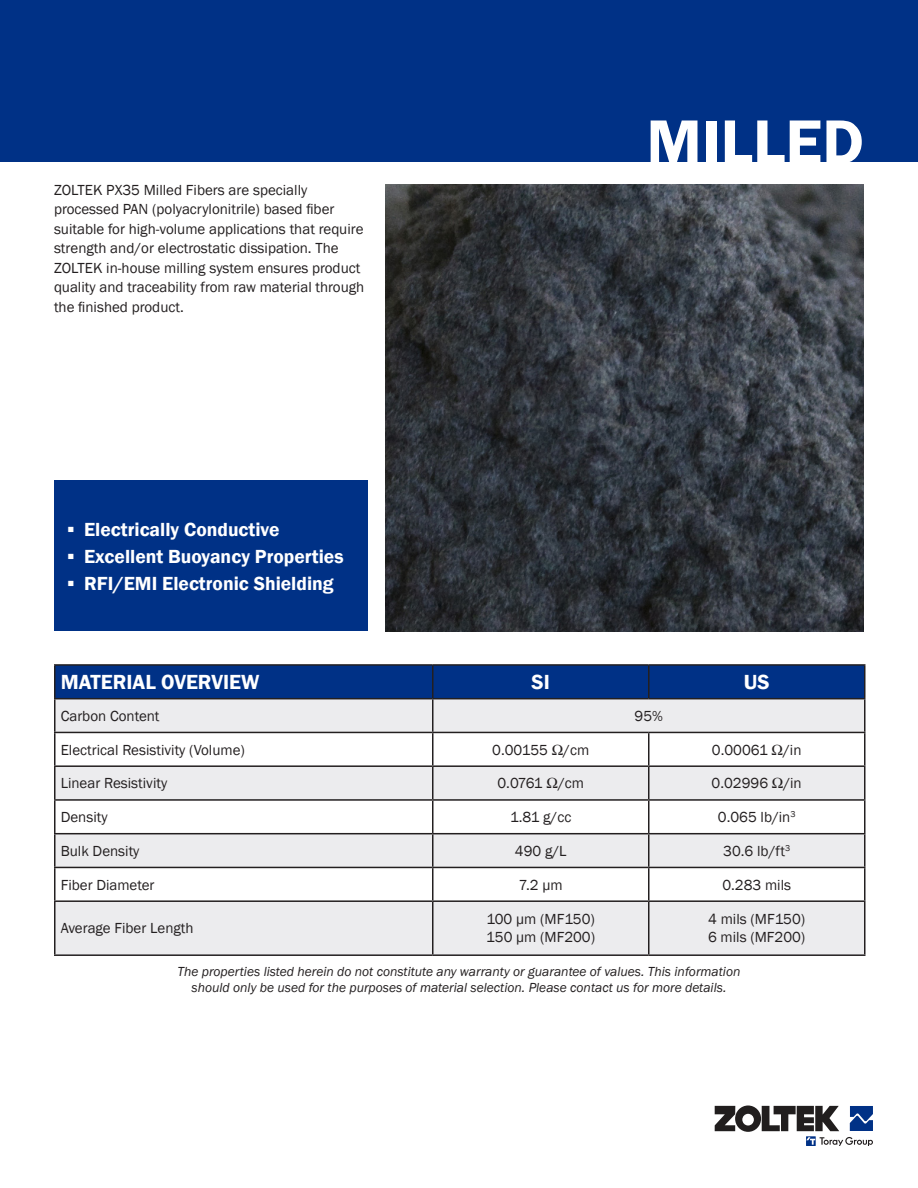
<style>
.page{position:relative;width:918px;height:1188px;background:#fff}
.page>*{position:absolute;margin:0;border:0;box-sizing:border-box;transform-origin:0 0}
.t1{font:600 64.5px "Franklin Gothic";color:#fff}
.t2{font:600 21px "Franklin Gothic";color:#fff}
.t3{font:600 19.5px "Franklin Gothic";color:#fff}
.t4{font:15px/19.5px "Franklin Gothic";color:#231f20}
.t5{font:italic 13.5px "Franklin Gothic";color:#231f20}
</style>
<div class="page">
<svg style="left:715px;top:1106px;width:158px;height:40px"></svg>
<div style="left:0;top:0;width:918px;height:162px;background:#003186"></div>
<div style="left:56px;top:666px;width:808px;height:32px;background:#003186"></div>
<svg style="left:56px;top:699px;width:808px;height:255px;fill:#ececee"></svg>
<hr style="left:54px;top:664px;width:379px;height:2px;background:#231f20">
<hr style="left:54px;top:666px;width:2px;height:32px;background:#231f20">
<hr style="left:433px;top:664px;width:216px;height:2px;background:#231f20">
<hr style="left:432px;top:666px;width:2px;height:32px;background:#231f20">
<hr style="left:649px;top:664px;width:217px;height:2px;background:#231f20">
<hr style="left:648px;top:666px;width:2px;height:32px;background:#231f20">
<hr style="left:864px;top:666px;width:2px;height:32px;background:#231f20">
<hr style="left:54px;top:698px;width:379px;height:1px;background:#231f20">
<hr style="left:54px;top:699px;width:2px;height:33px;background:#231f20">
<hr style="left:433px;top:698px;width:216px;height:1px;background:#231f20">
<hr style="left:432px;top:699px;width:2px;height:33px;background:#231f20">
<hr style="left:649px;top:698px;width:217px;height:1px;background:#231f20">
<hr style="left:864px;top:699px;width:2px;height:33px;background:#231f20">
<hr style="left:54px;top:732px;width:379px;height:1px;background:#231f20">
<hr style="left:54px;top:733px;width:2px;height:32px;background:#231f20">
<hr style="left:433px;top:732px;width:216px;height:1px;background:#231f20">
<hr style="left:432px;top:733px;width:2px;height:32px;background:#231f20">
<hr style="left:649px;top:732px;width:217px;height:1px;background:#231f20">
<hr style="left:648px;top:733px;width:2px;height:32px;background:#231f20">
<hr style="left:864px;top:733px;width:2px;height:32px;background:#231f20">
<hr style="left:54px;top:765px;width:379px;height:2px;background:#231f20">
<hr style="left:54px;top:767px;width:2px;height:32px;background:#231f20">
<hr style="left:433px;top:765px;width:216px;height:2px;background:#231f20">
<hr style="left:432px;top:767px;width:2px;height:32px;background:#231f20">
<hr style="left:649px;top:765px;width:217px;height:2px;background:#231f20">
<hr style="left:648px;top:767px;width:2px;height:32px;background:#231f20">
<hr style="left:864px;top:767px;width:2px;height:32px;background:#231f20">
<hr style="left:54px;top:799px;width:379px;height:2px;background:#231f20">
<hr style="left:54px;top:801px;width:2px;height:32px;background:#231f20">
<hr style="left:433px;top:799px;width:216px;height:2px;background:#231f20">
<hr style="left:432px;top:801px;width:2px;height:32px;background:#231f20">
<hr style="left:649px;top:799px;width:217px;height:2px;background:#231f20">
<hr style="left:648px;top:801px;width:2px;height:32px;background:#231f20">
<hr style="left:864px;top:801px;width:2px;height:32px;background:#231f20">
<hr style="left:54px;top:833px;width:379px;height:1px;background:#231f20">
<hr style="left:54px;top:834px;width:2px;height:33px;background:#231f20">
<hr style="left:433px;top:833px;width:216px;height:1px;background:#231f20">
<hr style="left:432px;top:834px;width:2px;height:33px;background:#231f20">
<hr style="left:649px;top:833px;width:217px;height:1px;background:#231f20">
<hr style="left:648px;top:834px;width:2px;height:33px;background:#231f20">
<hr style="left:864px;top:834px;width:2px;height:33px;background:#231f20">
<hr style="left:54px;top:867px;width:379px;height:1px;background:#231f20">
<hr style="left:54px;top:868px;width:2px;height:32px;background:#231f20">
<hr style="left:433px;top:867px;width:216px;height:1px;background:#231f20">
<hr style="left:432px;top:868px;width:2px;height:32px;background:#231f20">
<hr style="left:649px;top:867px;width:217px;height:1px;background:#231f20">
<hr style="left:648px;top:868px;width:2px;height:32px;background:#231f20">
<hr style="left:864px;top:868px;width:2px;height:32px;background:#231f20">
<hr style="left:54px;top:900px;width:379px;height:2px;background:#231f20">
<hr style="left:54px;top:902px;width:2px;height:52px;background:#231f20">
<hr style="left:433px;top:900px;width:216px;height:2px;background:#231f20">
<hr style="left:432px;top:902px;width:2px;height:52px;background:#231f20">
<hr style="left:649px;top:900px;width:217px;height:2px;background:#231f20">
<hr style="left:648px;top:902px;width:2px;height:52px;background:#231f20">
<hr style="left:864px;top:902px;width:2px;height:52px;background:#231f20">
<hr style="left:54px;top:954px;width:379px;height:2px;background:#231f20">
<hr style="left:433px;top:954px;width:216px;height:2px;background:#231f20">
<hr style="left:649px;top:954px;width:217px;height:2px;background:#231f20">
<div style="left:54px;top:481px;width:313px;height:150px;background:#003186"></div>
<img style="left:385px;top:184px;width:479px;height:447px">
<p class="t4" style="left:54px;top:180px;width:312px">ZOLTEK PX35 Milled Fibers are specially processed PAN (polyacrylonitrile) based fiber suitable for high-volume applications that require strength and/or electrostatic dissipation. The ZOLTEK in-house milling system ensures product quality and traceability from raw material through the finished product.</p>
<p class="t3" style="left:68px;top:517px;width:214px">▪ Electrically Conductive</p>
<p class="t3" style="left:68px;top:544px;width:278px">▪ Excellent Buoyancy Properties</p>
<p class="t3" style="left:68px;top:571px;width:268px">▪ RFI/EMI Electronic Shielding</p>
<p class="t1" style="left:646px;top:102px;width:219px">MILLED</p>
<p class="t2" style="left:61px;top:669px;width:200px">MATERIAL OVERVIEW</p>
<p class="t2" style="left:532px;top:669px;width:20px">SI</p>
<p class="t2" style="left:744px;top:669px;width:27px">US</p>
<p class="t4" style="left:61px;top:706px;width:100px">Carbon Content</p>
<p class="t4" style="left:635px;top:706px;width:30px">95%</p>
<p class="t4" style="left:61px;top:740px;width:186px">Electrical Resistivity (Volume)</p>
<p class="t4" style="left:492px;top:740px;width:99px">0.00155 Ω/cm</p>
<p class="t4" style="left:712px;top:740px;width:91px">0.00061 Ω/in</p>
<p class="t4" style="left:61px;top:774px;width:108px">Linear Resistivity</p>
<p class="t4" style="left:497px;top:774px;width:88px">0.0761 Ω/cm</p>
<p class="t4" style="left:712px;top:774px;width:92px">0.02996 Ω/in</p>
<p class="t4" style="left:61px;top:808px;width:48px">Density</p>
<p class="t4" style="left:510px;top:808px;width:63px">1.81 g/cc</p>
<p class="t4" style="left:718px;top:808px;width:79px">0.065 lb/in<sup>3</sup></p>
<p class="t4" style="left:61px;top:841px;width:80px">Bulk Density</p>
<p class="t4" style="left:515px;top:841px;width:53px">490 g/L</p>
<p class="t4" style="left:723px;top:841px;width:68px">30.6 lb/ft<sup>3</sup></p>
<p class="t4" style="left:61px;top:875px;width:95px">Fiber Diameter</p>
<p class="t4" style="left:519px;top:875px;width:45px">7.2 µm</p>
<p class="t4" style="left:722px;top:875px;width:70px">0.283 mils</p>
<p class="t4" style="left:61px;top:919px;width:134px">Average Fiber Length</p>
<p class="t4" style="left:487px;top:910px;width:110px">100 µm (MF150)</p>
<p class="t4" style="left:486px;top:928px;width:110px">150 µm (MF200)</p>
<p class="t4" style="left:708px;top:910px;width:99px">4 mils (MF150)</p>
<p class="t4" style="left:708px;top:928px;width:99px">6 mils (MF200)</p>
<p class="t5" style="left:178px;top:963px;width:564px">The properties listed herein do not constitute any warranty or guarantee of values. This information</p>
<p class="t5" style="left:192px;top:979px;width:536px">should only be used for the purposes of material selection. Please contact us for more details.</p>
</div>
